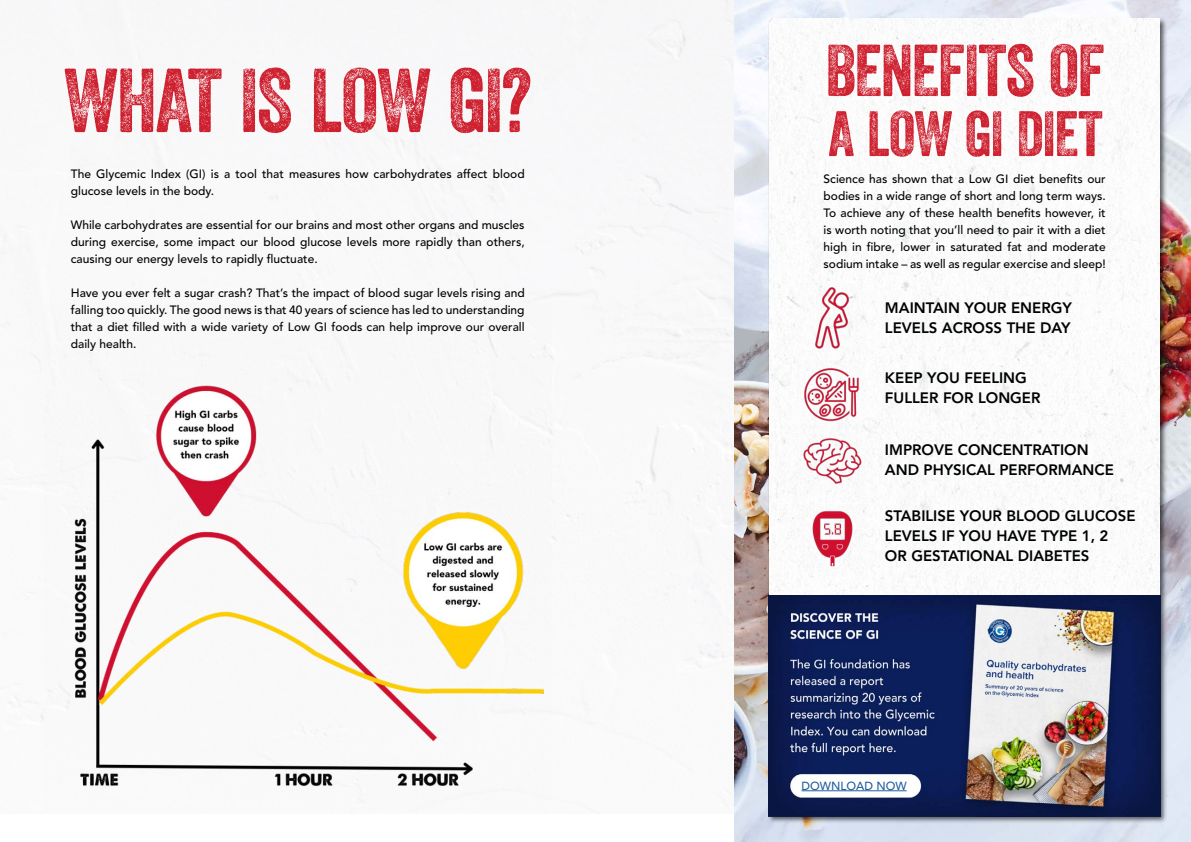
<style>
.page{position:relative;width:1191px;height:842px;background:#fff}
.page>*{position:absolute;margin:0;border:0;box-sizing:border-box;transform-origin:0 0}
.t1{font:87.7px "Veneer Two";letter-spacing:-.02em;color:#cf202f}
.t2{font:71px "Veneer Two";letter-spacing:-.02em;color:#cf202f}
.t3{font:62px "Veneer Two";letter-spacing:-.02em;color:#cf202f}
.t4{font:800 15px/20px "Avenir LT Std";color:#000101}
.t5{font:500 12px/17px "Avenir LT Std";color:#000101;text-align:justify}
.t6{font:500 11.7px "Avenir LT Std";color:#215e9e}
</style>
<div class="page">
<img style="left:0;top:0;width:734px;height:811px">
<img style="left:734px;top:0;width:457px;height:842px">
<div style="left:767px;top:17px;width:400px;height:807px;background:#000;opacity:.6"></div>
<img style="left:769px;top:18px;width:391px;height:577px">
<img style="left:44px;top:303px;width:507px;height:507px">
<img style="left:798px;top:284px;width:68px;height:68px">
<img style="left:798px;top:361px;width:68px;height:66px">
<img style="left:798px;top:427px;width:68px;height:68px">
<img style="left:798px;top:505px;width:68px;height:68px">
<img style="left:768px;top:595px;width:392px;height:222px">
<hr style="left:801px;top:790px;width:105px;height:1px;background:#215e9e">
<h1 class="t1" style="left:64px;top:47px;width:469px">WHAT IS LOW GI?</h1>
<p class="t5" style="left:71px;top:166px;width:455px">The Glycemic Index (GI) is a tool that measures how carbohydrates affect blood glucose levels in the body.</p>
<p class="t5" style="left:71px;top:217px;width:455px">While carbohydrates are essential for our brains and most other organs and muscles during exercise, some impact our blood glucose levels more rapidly than others, causing our energy levels to rapidly fluctuate.</p>
<p class="t5" style="left:71px;top:285px;width:455px">Have you ever felt a sugar crash? That’s the impact of blood sugar levels rising and falling too quickly. The good news is that 40 years of science has led to understanding that a diet filled with a wide variety of Low GI foods can help improve our overall daily health.</p>
<h2 class="t2" style="left:825px;top:27px;width:282px">BENEFITS OF</h2>
<h3 class="t3" style="left:828px;top:96px;width:276px">A LOW GI DIET</h3>
<p class="t5" style="left:823px;top:170px;width:284px">Science has shown that a Low GI diet benefits our bodies in a wide range of short and long term ways.<br>To achieve any of these health benefits however, it is worth noting that you’ll need to pair it with a diet high in fibre, lower in saturated fat and moderate sodium intake – as well as regular exercise and sleep!</p>
<p class="t4" style="left:885px;top:297px;width:188px">MAINTAIN YOUR ENERGY<br>LEVELS ACROSS THE DAY</p>
<p class="t4" style="left:885px;top:368px;width:157px">KEEP YOU FEELING<br>FULLER FOR LONGER</p>
<p class="t4" style="left:885px;top:440px;width:230px">IMPROVE CONCENTRATION<br>AND PHYSICAL PERFORMANCE</p>
<p class="t4" style="left:885px;top:506px;width:252px">STABILISE YOUR BLOOD GLUCOSE<br>LEVELS IF YOU HAVE TYPE 1, 2<br>OR GESTATIONAL DIABETES</p>
<p class="t6" style="left:801px;top:779px;width:107px">DOWNLOAD NOW</p>
</div>
